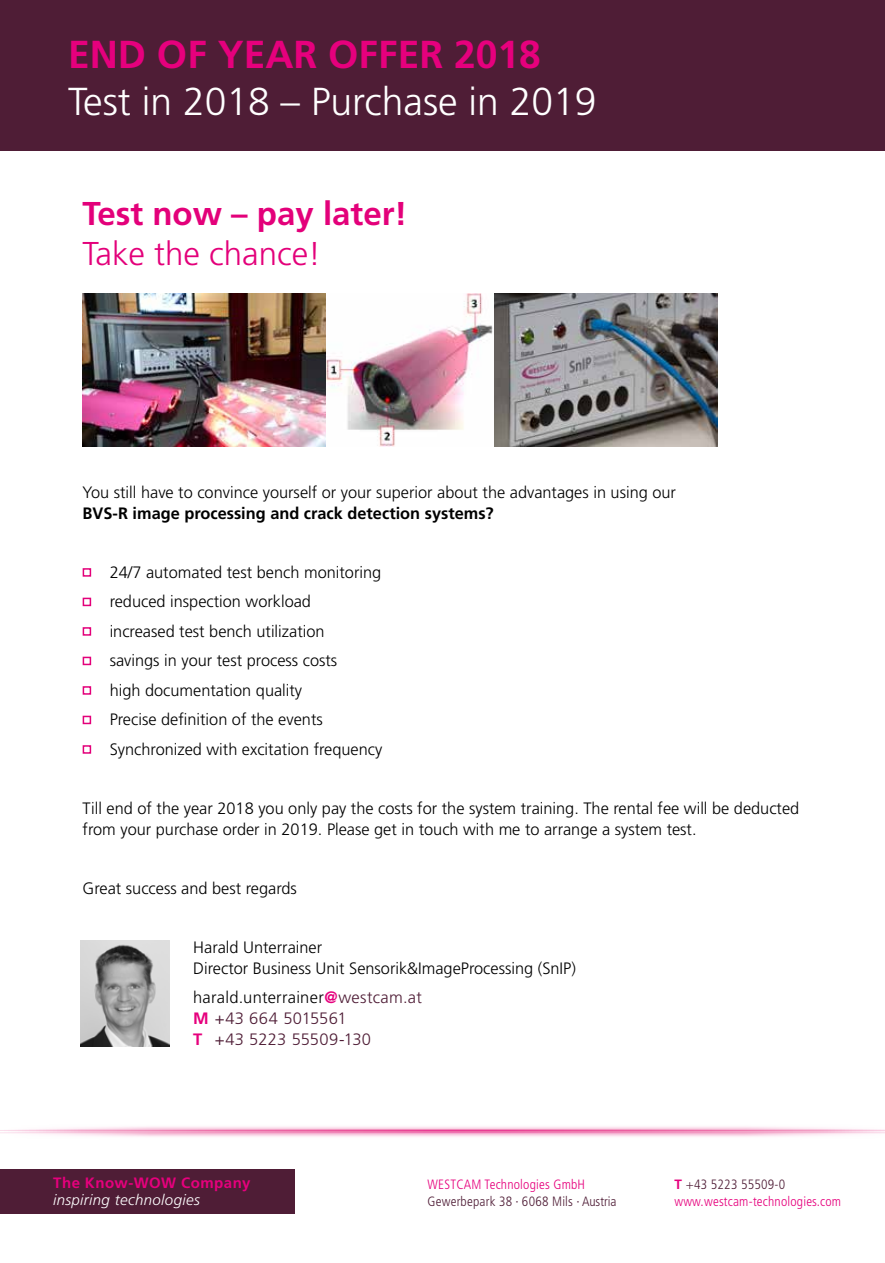
<style>
.page{position:relative;width:885px;height:1263px;background:#fff}
.page>*{position:absolute;margin:0;border:0;box-sizing:border-box;transform-origin:0 0}
.t1{font:300 39px "Frutiger LT Std";color:#fff}
.t2{font:700 39px "Frutiger LT Std";color:#e6007d}
.t3{font:700 33px "Frutiger LT Std";color:#e3007a}
.t4{font:300 33px "Frutiger LT Std";color:#e3007a}
.t5{font:300 16.5px/29.5px "Frutiger LT Std";color:#000}
.t6{font:300 16.5px/21px "Frutiger LT Std";letter-spacing:.015em;color:#4f1d36}
.t7{font:700 16.5px "Frutiger LT Std";color:#000}
.t8{font:italic 300 15px "Frutiger";letter-spacing:.025em;color:#fff}
.t9{font:700 15px "Frutiger LT Std";letter-spacing:.03em;color:#e6007d}
.t10{font:300 condensed 13.5px/16.5px "Frutiger LT Std";letter-spacing:.015em;color:#e6007d}
.t11{font:300 condensed 13.5px "Frutiger LT Std";letter-spacing:.015em;color:#4f1d36}
.s1{color:#000}
.s2{font-weight:700;color:#e6007d}
.s3{font-weight:700;font-stretch:normal}
.s4{color:#4f1d36}
</style>
<div class="page">
<div style="left:0;top:0;width:884px;height:151px;background:#4f1d36"></div>
<div style="left:83px;top:568px;width:8px;height:9px;border:2px solid #e3007a"></div>
<div style="left:83px;top:598px;width:8px;height:8px;border:2px solid #e3007a"></div>
<div style="left:83px;top:627px;width:8px;height:9px;border:2px solid #e3007a"></div>
<div style="left:83px;top:657px;width:8px;height:8px;border:2px solid #e3007a"></div>
<div style="left:83px;top:686px;width:8px;height:9px;border:2px solid #e3007a"></div>
<div style="left:83px;top:716px;width:8px;height:8px;border:2px solid #e3007a"></div>
<div style="left:83px;top:745px;width:8px;height:9px;border:2px solid #e3007a"></div>
<svg style="left:0;top:1130px;width:884px;height:2px;background:#ef87b7"></svg>
<div style="left:0;top:1169px;width:294px;height:44px;background:#4f1d36"></div>
<img style="left:81px;top:940px;width:88px;height:107px">
<img style="left:83px;top:293px;width:635px;height:153px">
<h1 class="t2" style="left:68px;top:31px;width:474px">END OF YEAR OFFER 2018</h1>
<h1 class="t1" style="left:68px;top:80px;width:530px">Test in 2018 – Purchase in 2019</h1>
<h2 class="t3" style="left:83px;top:194px;width:326px">Test now – pay later!</h2>
<h2 class="t4" style="left:83px;top:235px;width:240px">Take the chance!</h2>
<p class="t5" style="left:83px;top:477px;width:595px">You still have to convince yourself or your superior about the advantages in using our</p>
<p class="t7" style="left:83px;top:503px;width:412px">BVS-R image processing and crack detection systems?</p>
<p class="t5" style="left:110px;top:557px;width:274px">24/7 automated test bench monitoring reduced inspection workload<br>increased test bench utilization<br>savings in your test process costs<br>high documentation quality<br>Precise definition of the events Synchronized with excitation frequency</p>
<p class="t5" style="left:83px;top:798px;width:718px;line-height:21px">Till end of the year 2018 you only pay the costs for the system training. The rental fee will be deducted from your purchase order in 2019. Please get in touch with me to arrange a system test.</p>
<p class="t5" style="left:83px;top:873px;width:216px">Great success and best regards</p>
<p class="t5" style="left:193px;top:937px;width:384px;line-height:21px">Harald Unterrainer<br>Director Business Unit Sensorik&amp;ImageProcessing (SnIP)</p>
<p class="t6" style="left:193px;top:987px;width:230px"><span class="s1">harald.unterrainer</span><span class="s2">@</span>westcam.at<br><span class="s2">M</span> +43 664 5015561<br><span class="s2">T</span> +43 5223 55509-130</p>
<p class="t9" style="left:53px;top:1174px;width:199px">The Know-WOW Company</p>
<p class="t8" style="left:53px;top:1192px;width:148px">inspiring technologies</p>
<p class="t10" style="left:427px;top:1176px;width:159px">WESTCAM Technologies GmbH</p>
<p class="t11" style="left:427px;top:1193px;width:190px">Gewerbepark 38 · 6068 Mils · Austria</p>
<p class="t10" style="left:674px;top:1176px;width:168px"><span class="s3">T</span> <span class="s4">+43 5223 55509-0 </span>www.westcam-technologies.com</p>
</div>
